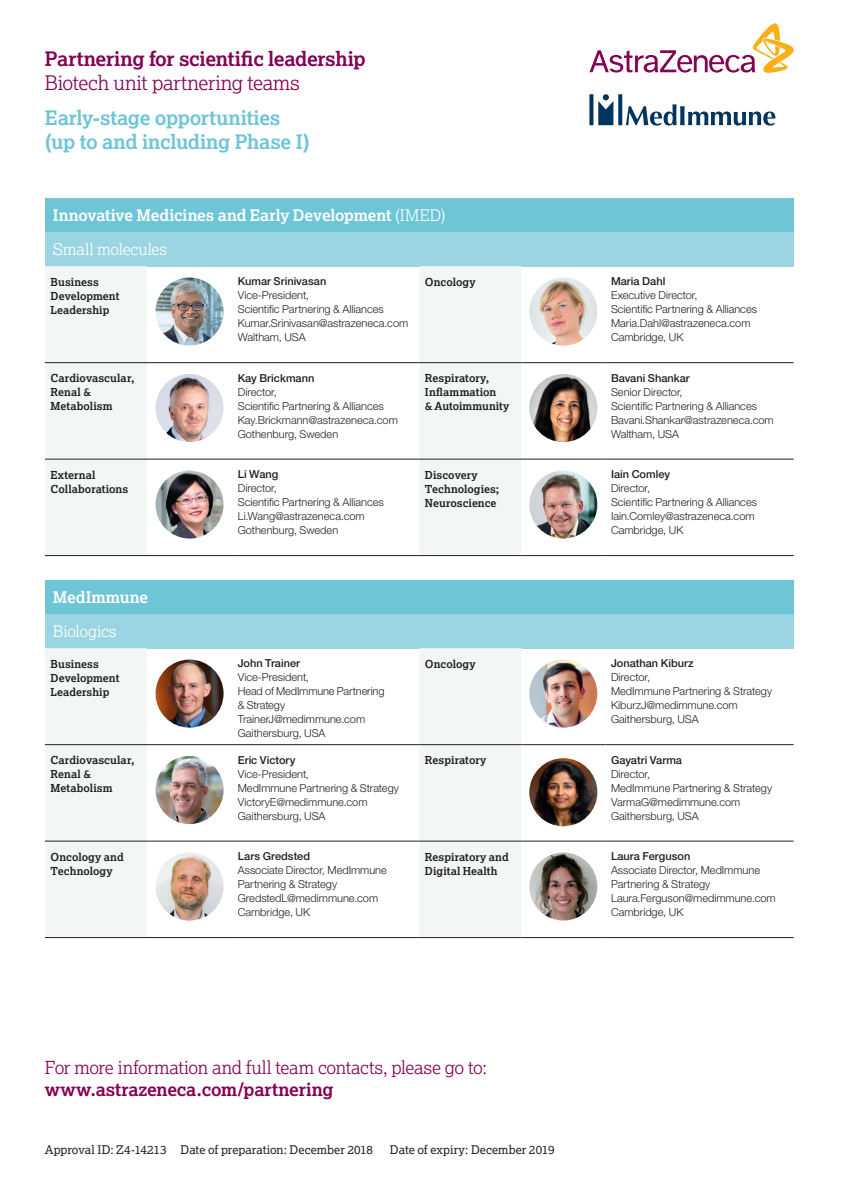
<style>
.page{position:relative;width:841px;height:1192px;background:#fff}
.page>*{position:absolute;margin:0;border:0;box-sizing:border-box;transform-origin:0 0}
.t1{font:700 20px/24px "Lexia";letter-spacing:-.015em;color:#6dc5d6}
.t2{font:700 20px "Lexia";letter-spacing:-.015em;color:#850152}
.t3{font:300 20px "Lexia";letter-spacing:-.015em;color:#850152}
.t4{font:300 18px "Lexia";letter-spacing:-.02em;color:#850152}
.t5{font:700 18px "Lexia";letter-spacing:-.005em;color:#850152}
.t6{font:700 16px/34px "Lexia";letter-spacing:-.01em;color:#fff}
.t7{font:300 16px "Lexia";letter-spacing:-.025em;color:#fff}
.t8{font:12px "Lexia";color:#231f20}
.t9{font:300 11px/14px "Helvetica Neue LT Std";color:#231f20}
.t10{font:700 11px/14px "Lexia";letter-spacing:.005em;color:#231f20}
.t11{font:500 11px "Helvetica Neue LT Std";color:#231f20}
.s1{font-weight:300}
</style>
<div class="page">
<svg style="left:589px;top:94px;width:186px;height:31px"></svg>
<svg style="left:589px;top:23px;width:204px;height:50px"></svg>
<div style="left:45px;top:198px;width:748px;height:34px;background:#6dc5d6"></div>
<div style="left:45px;top:232px;width:748px;height:34px;background:#9bd4e2"></div>
<svg style="left:45px;top:266px;width:476px;height:289px"></svg>
<hr style="left:45px;top:362px;width:102px;height:1px;background:#231f20">
<hr style="left:147px;top:362px;width:85px;height:1px;background:#231f20">
<hr style="left:232px;top:362px;width:187px;height:1px;background:#231f20">
<hr style="left:419px;top:362px;width:102px;height:1px;background:#231f20">
<hr style="left:521px;top:362px;width:84px;height:1px;background:#231f20">
<hr style="left:605px;top:362px;width:188px;height:1px;background:#231f20">
<hr style="left:45px;top:458px;width:102px;height:1px;background:#231f20">
<hr style="left:147px;top:458px;width:85px;height:1px;background:#231f20">
<hr style="left:232px;top:458px;width:187px;height:1px;background:#231f20">
<hr style="left:419px;top:458px;width:102px;height:1px;background:#231f20">
<hr style="left:521px;top:458px;width:84px;height:1px;background:#231f20">
<hr style="left:605px;top:458px;width:188px;height:1px;background:#231f20">
<hr style="left:45px;top:555px;width:102px;height:1px;background:#231f20">
<hr style="left:147px;top:555px;width:85px;height:1px;background:#231f20">
<hr style="left:232px;top:555px;width:187px;height:1px;background:#231f20">
<hr style="left:419px;top:555px;width:102px;height:1px;background:#231f20">
<hr style="left:521px;top:555px;width:84px;height:1px;background:#231f20">
<hr style="left:605px;top:555px;width:188px;height:1px;background:#231f20">
<img style="left:155px;top:277px;width:68px;height:68px;border-radius:34px">
<img style="left:529px;top:277px;width:68px;height:68px;border-radius:34px">
<img style="left:155px;top:374px;width:68px;height:68px;border-radius:34px">
<img style="left:529px;top:374px;width:68px;height:68px;border-radius:34px">
<img style="left:155px;top:470px;width:68px;height:68px;border-radius:34px">
<img style="left:529px;top:470px;width:68px;height:68px;border-radius:34px">
<div style="left:45px;top:580px;width:748px;height:34px;background:#6dc5d6"></div>
<div style="left:45px;top:614px;width:748px;height:34px;background:#9bd4e2"></div>
<svg style="left:45px;top:648px;width:476px;height:288px"></svg>
<hr style="left:45px;top:744px;width:102px;height:1px;background:#231f20">
<hr style="left:147px;top:744px;width:85px;height:1px;background:#231f20">
<hr style="left:232px;top:744px;width:187px;height:1px;background:#231f20">
<hr style="left:521px;top:744px;width:84px;height:1px;background:#231f20">
<hr style="left:605px;top:744px;width:188px;height:1px;background:#231f20">
<hr style="left:45px;top:840px;width:102px;height:1px;background:#231f20">
<hr style="left:147px;top:840px;width:85px;height:1px;background:#231f20">
<hr style="left:232px;top:840px;width:187px;height:1px;background:#231f20">
<hr style="left:521px;top:840px;width:84px;height:1px;background:#231f20">
<hr style="left:605px;top:840px;width:188px;height:1px;background:#231f20">
<hr style="left:419px;top:840px;width:102px;height:1px;background:#231f20">
<hr style="left:419px;top:744px;width:102px;height:1px;background:#231f20">
<hr style="left:45px;top:936px;width:102px;height:1px;background:#231f20">
<hr style="left:147px;top:936px;width:85px;height:1px;background:#231f20">
<hr style="left:232px;top:936px;width:187px;height:1px;background:#231f20">
<hr style="left:419px;top:936px;width:102px;height:1px;background:#231f20">
<hr style="left:521px;top:936px;width:84px;height:1px;background:#231f20">
<hr style="left:605px;top:936px;width:188px;height:1px;background:#231f20">
<img style="left:155px;top:659px;width:68px;height:68px;border-radius:34px">
<img style="left:529px;top:659px;width:68px;height:68px;border-radius:34px">
<img style="left:155px;top:755px;width:68px;height:68px;border-radius:34px">
<img style="left:529px;top:758px;width:68px;height:68px;border-radius:34px">
<img style="left:155px;top:852px;width:68px;height:68px;border-radius:34px">
<img style="left:529px;top:852px;width:68px;height:68px;border-radius:34px">
<h1 class="t2" style="left:45px;top:46px;width:322px">Partnering for scientific leadership</h1>
<h1 class="t3" style="left:45px;top:70px;width:256px">Biotech unit partnering teams</h1>
<h1 class="t1" style="left:45px;top:105px;width:266px">Early-stage opportunities (up to and including Phase I)</h1>
<h3 class="t6" style="left:53px;top:198px;width:394px">Innovative Medicines and Early Development <span class="s1">(IMED)<br>Small molecules</span></h3>
<p class="t10" style="left:51px;top:274px;width:70px">Business<br>Development<br>Leadership</p>
<p class="t11" style="left:238px;top:275px;width:90px">Kumar Srinivasan</p>
<p class="t10" style="left:425px;top:274px;width:52px">Oncology</p>
<p class="t11" style="left:611px;top:275px;width:56px">Maria Dahl</p>
<p class="t9" style="left:611px;top:288px;width:147px">Executive Director,<br>Scientific Partnering &amp; Alliances<br>Maria.Dahl@astrazeneca.com<br>Cambridge, UK</p>
<p class="t9" style="left:238px;top:288px;width:172px">Vice-President,<br>Scientific Partnering &amp; Alliances<br>Kumar.Srinivasan@astrazeneca.com<br>Waltham, USA</p>
<p class="t10" style="left:51px;top:371px;width:85px">Cardiovascular,<br>Renal &amp;<br>Metabolism</p>
<p class="t11" style="left:238px;top:371px;width:78px">Kay Brickmann</p>
<p class="t9" style="left:238px;top:384px;width:162px">Director,<br>Scientific Partnering &amp; Alliances<br>Kay.Brickmann@astrazeneca.com<br>Gothenburg, Sweden</p>
<p class="t10" style="left:51px;top:467px;width:79px">External<br>Collaborations</p>
<p class="t11" style="left:238px;top:467px;width:42px">Li Wang</p>
<p class="t9" style="left:238px;top:481px;width:147px">Director,<br>Scientific Partnering &amp; Alliances<br>Li.Wang@astrazeneca.com<br>Gothenburg, Sweden</p>
<h3 class="t6" style="left:53px;top:580px;width:97px">MedImmune</h3>
<h3 class="t7" style="left:53px;top:621px;width:65px">Biologics</h3>
<p class="t10" style="left:51px;top:656px;width:70px">Business<br>Development<br>Leadership</p>
<p class="t11" style="left:238px;top:656px;width:64px">John Trainer</p>
<p class="t9" style="left:238px;top:670px;width:148px">Vice-President,<br>Head of MedImmune Partnering &amp; Strategy<br>TrainerJ@medimmune.com<br>Gaithersburg, USA</p>
<p class="t10" style="left:51px;top:752px;width:85px">Cardiovascular,<br>Renal &amp;<br>Metabolism</p>
<p class="t11" style="left:238px;top:753px;width:59px">Eric Victory</p>
<p class="t9" style="left:238px;top:766px;width:163px">Vice-President,<br>MedImmune Partnering &amp; Strategy<br>VictoryE@medimmune.com<br>Gaithersburg, USA</p>
<p class="t10" style="left:51px;top:849px;width:75px">Oncology and<br>Technology</p>
<p class="t11" style="left:238px;top:849px;width:74px">Lars Gredsted</p>
<p class="t9" style="left:238px;top:862px;width:151px">Associate Director, MedImmune<br>Partnering &amp; Strategy<br>GredstedL@medimmune.com<br>Cambridge, UK</p>
<p class="t10" style="left:425px;top:371px;width:86px">Respiratory,<br>Inflammation<br>&amp; Autoimmunity</p>
<p class="t11" style="left:611px;top:371px;width:80px">Bavani Shankar</p>
<p class="t9" style="left:611px;top:384px;width:164px">Senior Director,<br>Scientific Partnering &amp; Alliances<br>Bavani.Shankar@astrazeneca.com<br>Waltham, USA</p>
<p class="t10" style="left:425px;top:467px;width:76px">Discovery<br>Technologies;<br>Neuroscience</p>
<p class="t11" style="left:611px;top:467px;width:61px">Iain Comley</p>
<p class="t9" style="left:611px;top:481px;width:147px">Director,<br>Scientific Partnering &amp; Alliances<br>Iain.Comley@astrazeneca.com<br>Cambridge, UK</p>
<p class="t10" style="left:425px;top:656px;width:52px">Oncology</p>
<p class="t11" style="left:611px;top:656px;width:84px">Jonathan Kiburz</p>
<p class="t9" style="left:611px;top:670px;width:163px">Director,<br>MedImmune Partnering &amp; Strategy<br>KiburzJ@medimmune.com<br>Gaithersburg, USA</p>
<p class="t10" style="left:425px;top:752px;width:63px">Respiratory</p>
<p class="t11" style="left:611px;top:753px;width:73px">Gayatri Varma</p>
<p class="t9" style="left:611px;top:766px;width:163px">Director,<br>MedImmune Partnering &amp; Strategy<br>VarmaG@medimmune.com<br>Gaithersburg, USA</p>
<p class="t10" style="left:425px;top:849px;width:85px">Respiratory and<br>Digital Health</p>
<p class="t11" style="left:611px;top:849px;width:81px">Laura Ferguson</p>
<p class="t9" style="left:611px;top:862px;width:166px">Associate Director, MedImmune<br>Partnering &amp; Strategy<br>Laura.Ferguson@medimmune.com<br>Cambridge, UK</p>
<h2 class="t4" style="left:45px;top:1056px;width:443px">For more information and full team contacts, please go to:</h2>
<h2 class="t5" style="left:45px;top:1078px;width:290px">www.astrazeneca.com/partnering</h2>
<p class="t8" style="left:45px;top:1141px;width:330px">Approval ID: Z4-14213 Date of preparation: December 2018</p>
<p class="t8" style="left:390px;top:1141px;width:166px">Date of expiry: December 2019</p>
</div>
